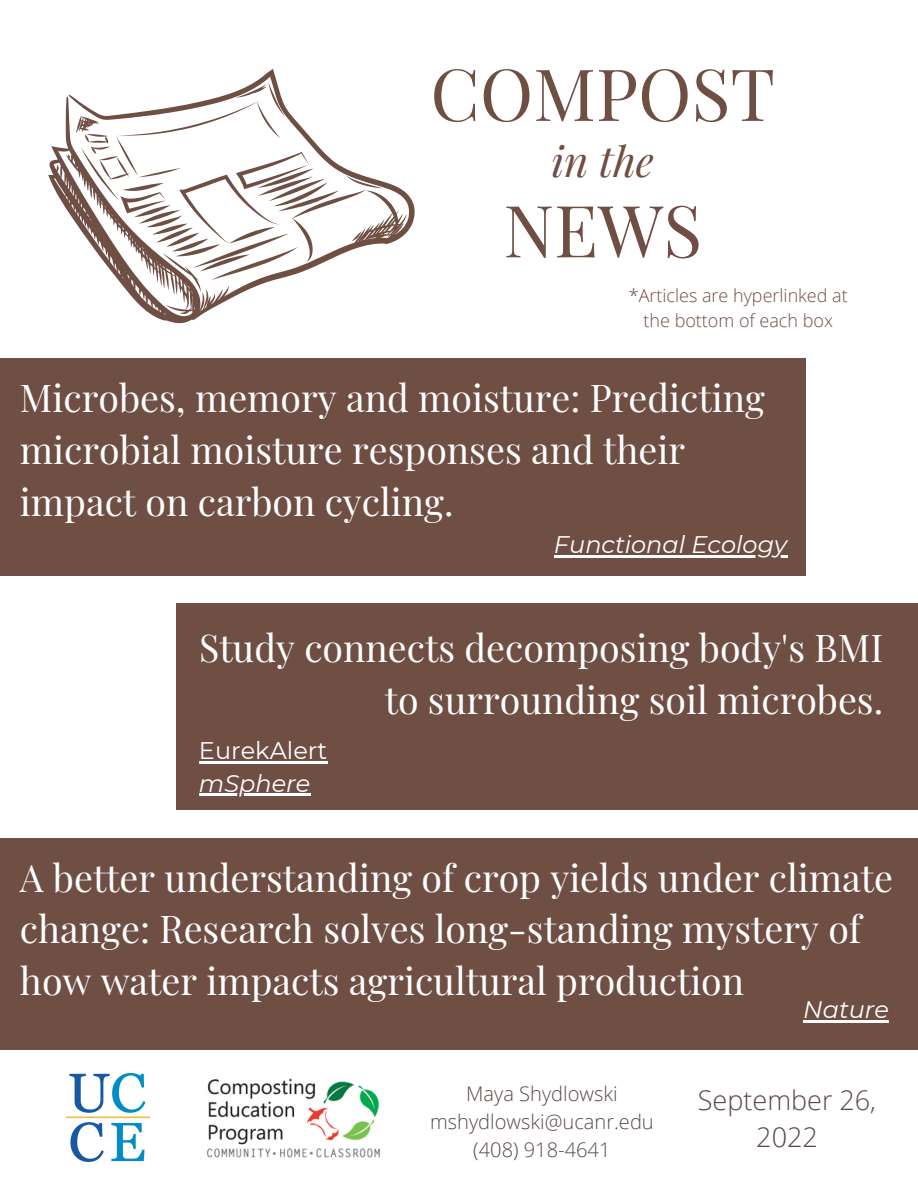
<style>
.page{position:relative;width:918px;height:1188px;background:#fff}
.page>*{position:absolute;margin:0;border:0;box-sizing:border-box;transform-origin:0 0}
.t1{font:72px "Playfair Display";color:#6f4e44}
.t2{font:italic 42px "Playfair Display";color:#6f4e44}
.t3{font:37.5px/51.8px "Playfair Display";color:#fff}
.t4{font:300 27px/37.2px "Open Sans";color:#594a47;text-align:center}
.t5{font:italic 24px "Montserrat";color:#fff}
.t6{font:24px "Montserrat";color:#fff}
.t7{font:300 20.1px/28.2px "Open Sans";color:#594a47;text-align:center}
.t8{font:300 18px/24.8px "Open Sans";color:#6f4e44;text-align:center}
</style>
<div class="page">
<svg style="left:48px;top:69px;width:367px;height:254px"></svg>
<img style="left:66px;top:1074px;width:83px;height:88px">
<img style="left:207px;top:1078px;width:173px;height:80px">
<div style="left:0;top:838px;width:918px;height:211px;background:#6f4e44"></div>
<div style="left:176px;top:603px;width:742px;height:207px;background:#6f4e44"></div>
<div style="left:0;top:358px;width:806px;height:217px;background:#6f4e44"></div>
<hr style="left:554px;top:555px;width:233px;height:3px;background:#fff">
<hr style="left:199px;top:761px;width:128px;height:2px;background:#fff">
<hr style="left:199px;top:794px;width:111px;height:2px;background:#fff">
<hr style="left:803px;top:1020px;width:86px;height:3px;background:#fff">
<h1 class="t1" style="left:430px;top:43px;width:346px">COMPOST</h1>
<p class="t2" style="left:552px;top:132px;width:104px">in the</p>
<h1 class="t1" style="left:503px;top:180px;width:200px">NEWS</h1>
<p class="t8" style="left:629px;top:283px;width:220px">*Articles are hyperlinked at the bottom of each box</p>
<p class="t3" style="left:20px;top:371px;width:746px">Microbes, memory and moisture: Predicting microbial moisture responses and their impact on carbon cycling.</p>
<p class="t5" style="left:554px;top:530px;width:235px">Functional Ecology</p>
<p class="t3" style="left:199px;top:621px;width:686px;text-align:right">Study connects decomposing body's BMI to surrounding soil microbes.</p>
<p class="t6" style="left:199px;top:736px;width:130px">EurekAlert</p>
<p class="t5" style="left:199px;top:768px;width:113px">mSphere</p>
<p class="t3" style="left:20px;top:850px;width:875px">A better understanding of crop yields under climate change: Research solves long-standing mystery of how water impacts agricultural production</p>
<p class="t5" style="left:803px;top:995px;width:87px">Nature</p>
<p class="t7" style="left:430px;top:1079px;width:225px">Maya Shydlowski mshydlowski@ucanr.edu (408) 918-4641</p>
<p class="t4" style="left:698px;top:1081px;width:180px">September 26,<br>2022</p>
</div>
